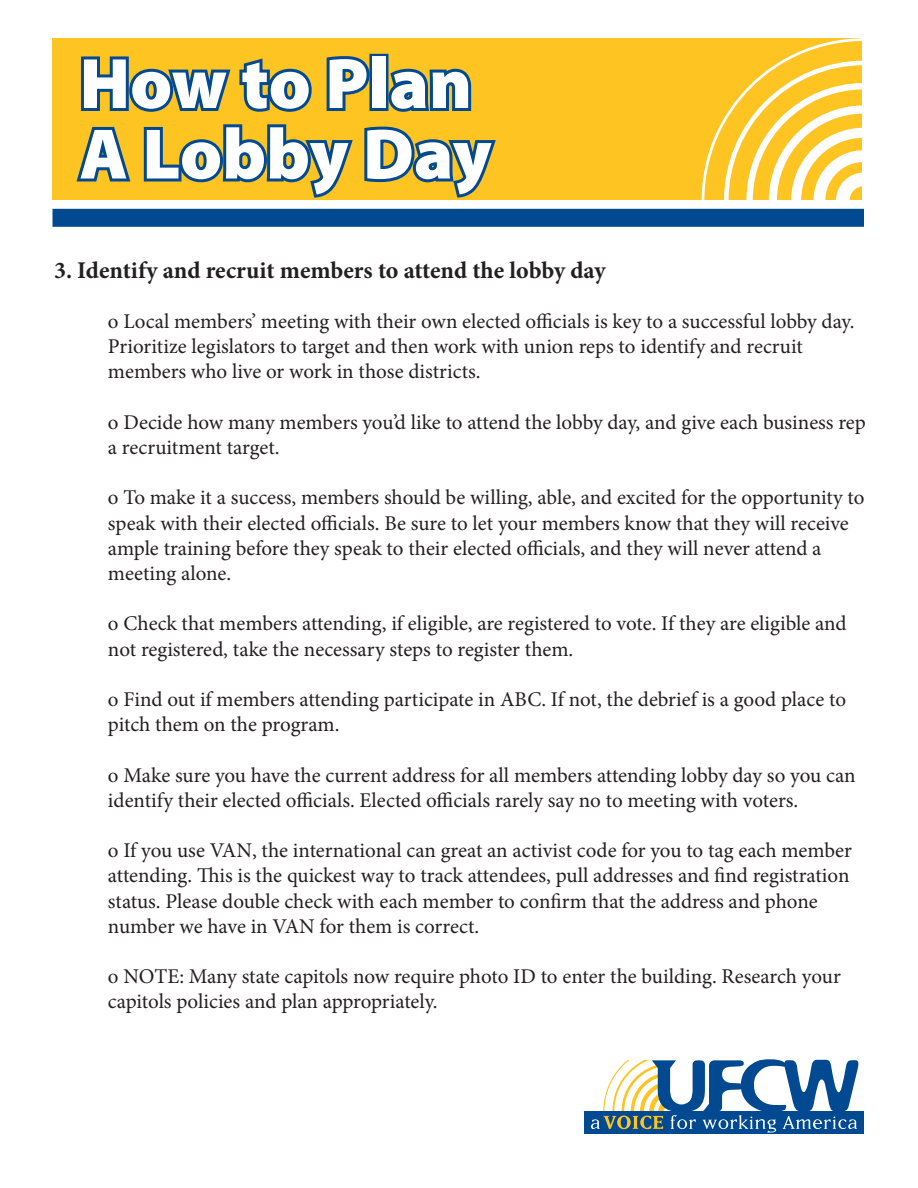
<style>
.page{position:relative;width:918px;height:1188px;background:#fff}
.page>*{position:absolute;margin:0;border:0;box-sizing:border-box;transform-origin:0 0}
.t1{font:900 72px/70.5px "Myriad Pro";color:#fff}
.t2{font:700 24px "Minion Pro";letter-spacing:-.005em;color:#231f20}
.t3{font:21px/25.2px "Minion Pro";letter-spacing:-.005em;color:#231f20}
</style>
<div class="page">
<div style="left:52px;top:38px;width:810px;height:162px;background:#fec422"></div>
<svg style="left:701px;top:38px;width:161px;height:162px"></svg>
<div style="left:52px;top:209px;width:812px;height:18px;background:#014990"></div>
<div style="left:585px;top:1111px;width:279px;height:23px;background:#014990"></div>
<svg style="left:591px;top:1059px;width:268px;height:73px"></svg>
<svg style="left:76px;top:53px;width:420px;height:145px"></svg>
<p class="t1" style="left:80px;top:49px;width:414px">How to Plan<br>A Lobby Day</p>
<p class="t2" style="left:54px;top:253px;width:553px">3. Identify and recruit members to attend the lobby day</p>
<p class="t3" style="left:108px;top:309px;width:748px">o Local members’ meeting with their own elected officials is key to a successful lobby day.</p>
<p class="t3" style="left:108px;top:334px;width:696px">Prioritize legislators to target and then work with union reps to identify and recruit members who live or work in those districts.</p>
<p class="t3" style="left:108px;top:410px;width:759px">o Decide how many members you’d like to attend the lobby day, and give each business rep a recruitment target.</p>
<p class="t3" style="left:108px;top:485px;width:758px">o To make it a success, members should be willing, able, and excited for the opportunity to speak with their elected officials. Be sure to let your members know that they will receive ample training before they speak to their elected officials, and they will never attend a meeting alone.</p>
<p class="t3" style="left:108px;top:611px;width:740px">o Check that members attending, if eligible, are registered to vote. If they are eligible and not registered, take the necessary steps to register them.</p>
<p class="t3" style="left:108px;top:687px;width:740px">o Find out if members attending participate in ABC. If not, the debrief is a good place to pitch them on the program.</p>
<p class="t3" style="left:108px;top:762px;width:749px">o Make sure you have the current address for all members attending lobby day so you can identify their elected officials. Elected officials rarely say no to meeting with voters.</p>
<p class="t3" style="left:108px;top:838px;width:745px">o If you use VAN, the international can great an activist code for you to tag each member</p>
<p class="t3" style="left:108px;top:863px;width:743px">attending. This is the quickest way to track attendees, pull addresses and find registration</p>
<p class="t3" style="left:108px;top:888px;width:711px">status. Please double check with each member to confirm that the address and phone number we have in VAN for them is correct.</p>
<p class="t3" style="left:108px;top:964px;width:734px">o NOTE: Many state capitols now require photo ID to enter the building. Research your capitols policies and plan appropriately.</p>
</div>
